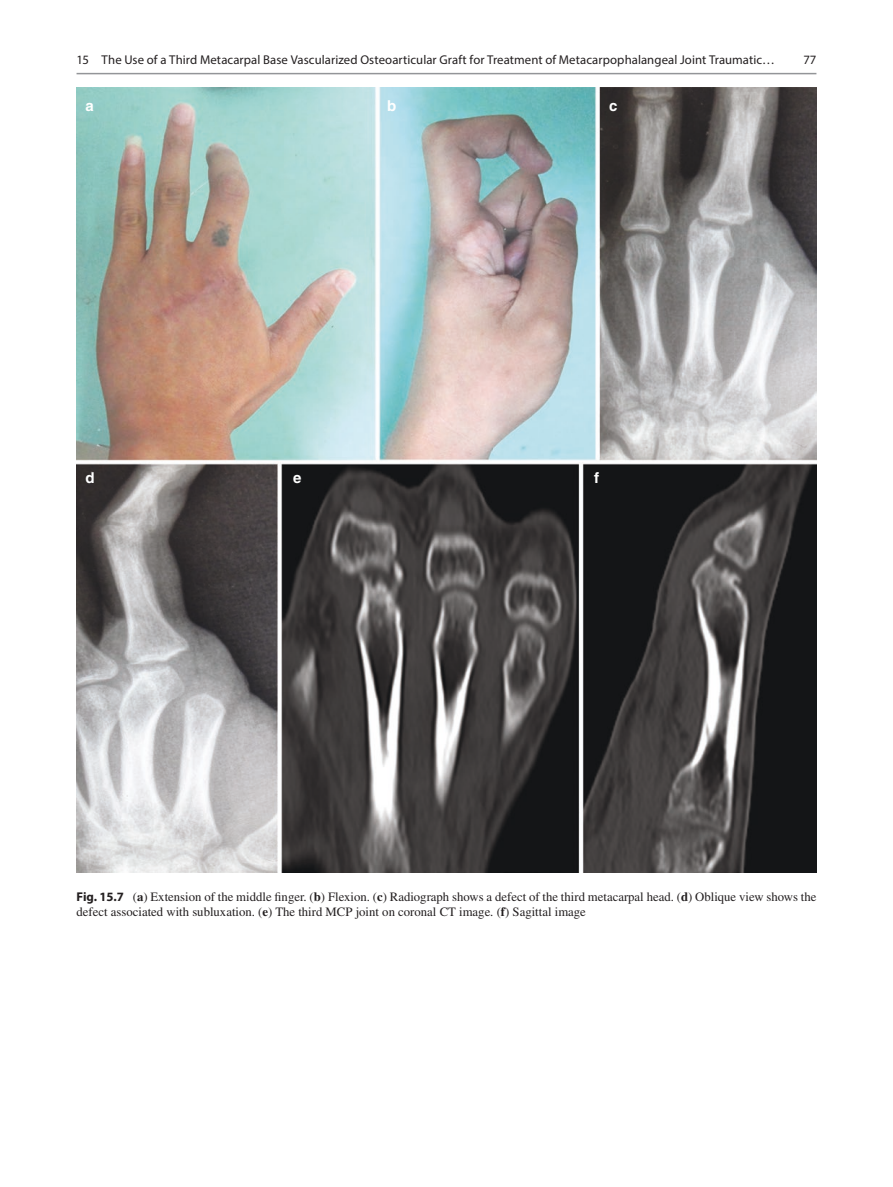
<style>
.page{position:relative;width:893px;height:1187px;background:#fff}
.page>*{position:absolute;margin:0;border:0;box-sizing:border-box;transform-origin:0 0}
.t1{font:15px "Helvetica Bold 6";color:#fff}
.t2{font:12.75px/15px "Times LT Std";color:#231f20}
.t3{font:12.75px "Myriad Pro Regular 3";letter-spacing:.005em;color:#231f20}
.t4{font:12.75px "Myriad Pro";color:#231f20}
.s1{font-family:"Myriad Pro";font-weight:700}
.s2{font-weight:700}
</style>
<div class="page">
<img style="left:77px;top:88px;width:739px;height:784px">
<hr style="left:77px;top:73px;width:739px;height:1px;background:#939598">
<p class="t3" style="left:77px;top:52px;width:700px">15 The Use of a Third Metacarpal Base Vascularized Osteoarticular Graft for Treatment of Metacarpophalangeal Joint Traumatic…</p>
<p class="t1" style="left:85px;top:97px;width:10px">a</p>
<p class="t1" style="left:387px;top:97px;width:11px">b</p>
<p class="t1" style="left:609px;top:97px;width:10px">c</p>
<p class="t4" style="left:803px;top:52px;width:15px">77</p>
<p class="t1" style="left:85px;top:468px;width:11px">d</p>
<p class="t1" style="left:293px;top:468px;width:10px">e</p>
<p class="t1" style="left:594px;top:468px;width:6px">f</p>
<p class="t2" style="left:77px;top:889px;width:741px"><span class="s1">Fig. 15.7</span> (<span class="s2">a</span>) Extension of the middle finger. (<span class="s2">b</span>) Flexion. (<span class="s2">c</span>) Radiograph shows a defect of the third metacarpal head. (<span class="s2">d</span>) Oblique view shows the defect associated with subluxation. (<span class="s2">e</span>) The third MCP joint on coronal CT image. (<span class="s2">f</span>) Sagittal image</p>
</div>
